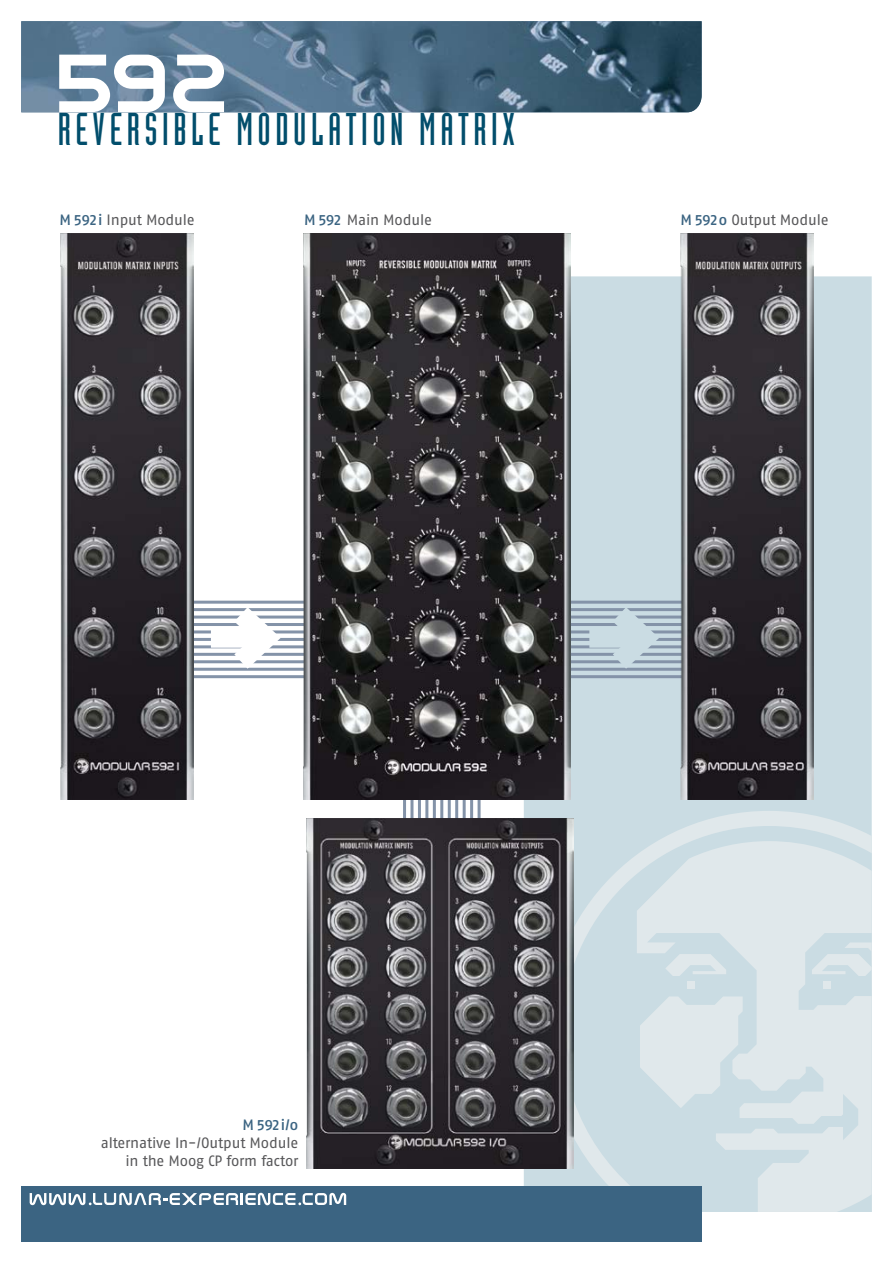
<style>
.page{position:relative;width:893px;height:1263px;background:#fff}
.page>*{position:absolute;margin:0;border:0;box-sizing:border-box;transform-origin:0 0}
.t1{font:79.5px "Nasa Font Two";color:#fff}
.t2{font:45px "Industria Solid";letter-spacing:.1em;color:#024e6c}
.t3{font:15px/18px "Fago Pro";letter-spacing:-.01em;color:#58585a;text-align:right}
.t4{font:500 15px "Fago Pro";color:#3b6482}
.s1{font-weight:500;color:#3b6482}
</style>
<div class="page">
<div style="left:524px;top:276px;width:348px;height:910px;background:#cadce3"></div>
<svg style="left:547px;top:811px;width:325px;height:375px;background:#d0dee4"></svg>
<svg style="left:562px;top:826px;width:310px;height:360px;background:#cddde4"></svg>
<svg style="left:637px;top:841px;width:235px;height:371px;background:#d8e3e8"></svg>
<svg style="left:799px;top:933px;width:73px;height:77px;background:#d1e0e5"></svg>
<div style="left:823px;top:981px;width:7px;height:7px;background:#e0e8eb"></div>
<img style="left:21px;top:21px;width:681px;height:91px">
<div style="left:21px;top:1186px;width:681px;height:56px;background:#3b6482"></div>
<svg style="left:30px;top:1193px;width:316px;height:12px"></svg>
<hr style="left:170px;top:601px;width:543px;height:3px;background:#8493a8">
<hr style="left:403px;top:582px;width:3px;height:544px;background:#8493a8">
<hr style="left:170px;top:608px;width:543px;height:3px;background:#8493a8">
<hr style="left:410px;top:582px;width:3px;height:544px;background:#8493a8">
<hr style="left:170px;top:615px;width:543px;height:3px;background:#8493a8">
<hr style="left:418px;top:582px;width:3px;height:544px;background:#8493a8">
<hr style="left:170px;top:623px;width:543px;height:3px;background:#8493a8">
<hr style="left:425px;top:582px;width:3px;height:544px;background:#8493a8">
<hr style="left:170px;top:630px;width:543px;height:3px;background:#8493a8">
<hr style="left:433px;top:582px;width:3px;height:544px;background:#8493a8">
<hr style="left:170px;top:638px;width:543px;height:3px;background:#8493a8">
<hr style="left:440px;top:582px;width:3px;height:544px;background:#8493a8">
<hr style="left:170px;top:645px;width:543px;height:3px;background:#8493a8">
<hr style="left:448px;top:582px;width:3px;height:544px;background:#8493a8">
<hr style="left:170px;top:653px;width:543px;height:3px;background:#8493a8">
<hr style="left:455px;top:582px;width:3px;height:544px;background:#8493a8">
<hr style="left:170px;top:660px;width:543px;height:3px;background:#8493a8">
<hr style="left:463px;top:582px;width:3px;height:544px;background:#8493a8">
<hr style="left:170px;top:668px;width:543px;height:3px;background:#8493a8">
<hr style="left:470px;top:582px;width:3px;height:544px;background:#8493a8">
<hr style="left:170px;top:675px;width:543px;height:3px;background:#8493a8">
<hr style="left:478px;top:582px;width:3px;height:544px;background:#8493a8">
<img style="left:680px;top:234px;width:134px;height:565px">
<img style="left:60px;top:234px;width:133px;height:565px">
<img style="left:303px;top:234px;width:267px;height:565px">
<img style="left:306px;top:819px;width:267px;height:349px">
<div style="left:211px;top:628px;width:55px;height:20px;background:#fff"></div>
<svg style="left:213px;top:600px;width:82px;height:79px"></svg>
<div style="left:589px;top:628px;width:56px;height:20px;background:#cadce3"></div>
<svg style="left:592px;top:587px;width:81px;height:102px"></svg>
<h1 class="t1" style="left:52px;top:48px;width:180px">592</h1>
<h2 class="t2" style="left:58px;top:104px;width:459px">REVERSIBLE MODULATION MATRIX</h2>
<p class="t3" style="left:60px;top:210px;width:137px"><span class="s1">M 592i</span> Input Module</p>
<p class="t3" style="left:304px;top:210px;width:129px"><span class="s1">M 592</span> Main Module</p>
<p class="t3" style="left:680px;top:210px;width:150px"><span class="s1">M 592o</span> Output Module</p>
<p class="t4" style="left:242px;top:1116px;width:57px">M 592i/o</p>
<p class="t3" style="left:101px;top:1134px;width:199px">alternative In-/Output Module in the Moog CP form factor</p>
</div>
